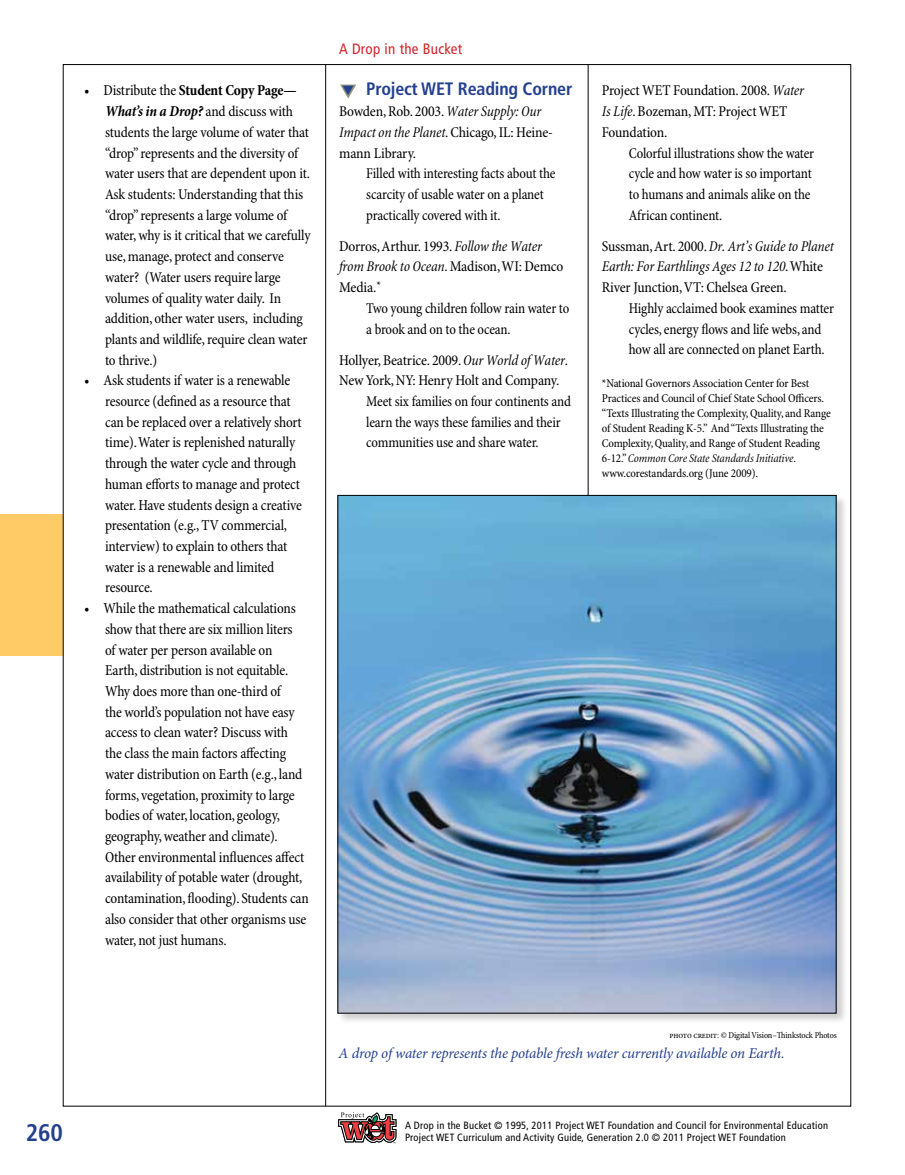
<style>
.page{position:relative;width:905px;height:1175px;background:#fff}
.page>*{position:absolute;margin:0;border:0;box-sizing:border-box;transform-origin:0 0}
.t1{font:700 condensed 24px "Frutiger LT Std";color:#25408f}
.t2{font:700 condensed 18px "Frutiger LT Std";letter-spacing:-.01em;color:#25408f}
.t3{font:condensed 15.3px/20.7px "Minion Pro";letter-spacing:-.015em;color:#000;scale:.96 1}
.t4{font:700 condensed 15.3px/20.7px "Minion Pro";letter-spacing:-.015em;color:#000;text-align:right;scale:.96 1}
.t5{font:condensed 15px/20.7px "Minion Pro";letter-spacing:-.015em;color:#000}
.t6{font:condensed 15px/20.7px "Minion Pro";letter-spacing:-.015em;color:#000;scale:.95 1}
.t7{font:italic condensed 15px/20.7px "Minion";letter-spacing:-.01em;color:#000}
.t8{font:italic 15px "Minion Pro";letter-spacing:-.02em;color:#25408f}
.t9{font:condensed 15px "Frutiger LT Std";letter-spacing:.02em;color:#d2232a}
.t10{font:condensed 12px/15px "Minion Pro";letter-spacing:-.01em;color:#000}
.t11{font:italic condensed 12px "Minion";letter-spacing:-.01em;color:#000}
.t12{font:condensed 10.5px "Frutiger LT Std";letter-spacing:.02em;color:#000}
.t13{font:condensed 9px "Minion Pro";letter-spacing:-.015em;color:#000}
.s1{font-weight:400}
.s2{font-style:italic}
.s3{font-weight:400;font-size:15px}
.s4{font-family:"Minion";font-style:italic}
.s5{font-family:"Minion Pro";font-style:normal}
</style>
<div class="page">
<div style="left:0;top:514px;width:63px;height:142px;background:#ffcb66"></div>
<svg style="left:338px;top:1112px;width:58px;height:31px"></svg>
<hr style="left:588px;top:64px;width:1px;height:435px;background:#000">
<hr style="left:325px;top:64px;width:1px;height:1042px;background:#000">
<svg style="left:340px;top:84px;width:16px;height:15px"></svg>
<div style="left:337px;top:494px;width:510px;height:530px;background:#000;opacity:.2"></div>
<img style="left:340px;top:497px;width:494px;height:514px">
<p class="t4" style="left:84px;top:80px;width:223px"><span class="s1">• Distribute the</span> Student Copy Page—<br><span class="s2">What’s in a Drop?</span> <span class="s3">and discuss with</span></p>
<p class="t5" style="left:105px;top:122px;width:207px">students the large volume of water that “drop” represents and the diversity of water users that are dependent upon it.<br>Ask students: Understanding that this “drop” represents a large volume of water, why is it critical that we carefully use, manage, protect and conserve water? (Water users require large volumes of quality water daily. In addition, other water users, including plants and wildlife, require clean water to thrive.)</p>
<p class="t3" style="left:105px;top:371px;width:206px;text-indent:-21px">• Ask students if water is a renewable resource (defined as a resource that can be replaced over a relatively short time). Water is replenished naturally through the water cycle and through human efforts to manage and protect water. Have students design a creative presentation (e.g., TV commercial, interview) to explain to others that water is a renewable and limited resource.</p>
<p class="t3" style="left:105px;top:598px;width:214px;text-indent:-21px">• While the mathematical calculations show that there are six million liters<br>of water per person available on Earth, distribution is not equitable.<br>Why does more than one-third of<br>the world’s population not have easy access to clean water? Discuss with<br>the class the main factors affecting water distribution on Earth (e.g., land forms, vegetation, proximity to large bodies of water, location, geology, geography, weather and climate).<br>Other environmental influences affect availability of potable water (drought, contamination, flooding). Students can also consider that other organisms use water, not just humans.</p>
<p class="t9" style="left:339px;top:40px;width:125px">A Drop in the Bucket</p>
<p class="t2" style="left:342px;top:78px;width:232px">▼ Project WET Reading Corner</p>
<p class="t5" style="left:339px;top:102px;width:215px">Bowden, Rob. 2003. <span class="s4">Water Supply: Our<br>Impact on the Planet</span>. Chicago, IL: Heine&shy;mann Library.</p>
<p class="t6" style="left:366px;top:164px;width:201px">Filled with interesting facts about the scarcity of usable water on a planet practically covered with it.</p>
<p class="t5" style="left:339px;top:236px;width:226px">Dorros, Arthur. 1993. <span class="s4">Follow the Water from Brook to Ocean</span>. Madison, WI: Demco<br>Media.<sup>*</sup></p>
<p class="t6" style="left:366px;top:298px;width:215px">Two young children follow rain water to a brook and on to the ocean.</p>
<p class="t5" style="left:339px;top:350px;width:230px">Hollyer, Beatrice. 2009. <span class="s4">Our World of Water</span>.</p>
<p class="t5" style="left:339px;top:371px;width:222px">New York, NY: Henry Holt and Company.</p>
<p class="t6" style="left:366px;top:391px;width:217px">Meet six families on four continents and</p>
<p class="t6" style="left:366px;top:412px;width:206px">learn the ways these families and their</p>
<p class="t6" style="left:366px;top:433px;width:183px">communities use and share water.</p>
<p class="t5" style="left:602px;top:81px;width:204px">Project WET Foundation. 2008. <span class="s4">Water<br>Is Life</span>. Bozeman, MT: Project WET<br>Foundation.</p>
<p class="t6" style="left:628px;top:143px;width:197px">Colorful illustrations show the water cycle and how water is so important to humans and animals alike on the<br>African continent.</p>
<p class="t7" style="left:602px;top:236px;width:233px"><span class="s5">Sussman, Art. 2000.</span> Dr. Art’s Guide to Planet<br>Earth: For Earthlings Ages 12 to 120<span class="s5">. White</span></p>
<p class="t5" style="left:628px;top:278px;width:207px;text-indent:-27px">River Junction, VT: Chelsea Green.<br>Highly acclaimed book examines matter cycles, energy flows and life webs, and how all are connected on planet Earth.</p>
<p class="t10" style="left:602px;top:376px;width:230px">*National Governors Association Center for Best Practices and Council of Chief State School Officers. “Texts Illustrating the Complexity, Quality, and Range of Student Reading K-5.” And “Texts Illustrating the Complexity, Quality, and Range of Student Reading</p>
<p class="t11" style="left:602px;top:452px;width:196px"><span class="s5">6-12.”</span> Common Core State Standards Initiative<span class="s5">.</span></p>
<p class="t10" style="left:602px;top:466px;width:158px">www.corestandards.org (June 2009).</p>
<p class="t13" style="left:669px;top:1029px;width:169px">photo credit: © Digital Vision–Thinkstock Photos</p>
<p class="t8" style="left:338px;top:1043px;width:447px">A drop of water represents the potable fresh water currently available on Earth.</p>
<p class="t12" style="left:405px;top:1119px;width:424px">A Drop in the Bucket © 1995, 2011 Project WET Foundation and Council for Environmental Education</p>
<h1 class="t1" style="left:26px;top:1118px;width:39px">260</h1>
<p class="t12" style="left:405px;top:1131px;width:382px">Project WET Curriculum and Activity Guide, Generation 2.0 © 2011 Project WET Foundation</p>
</div>
